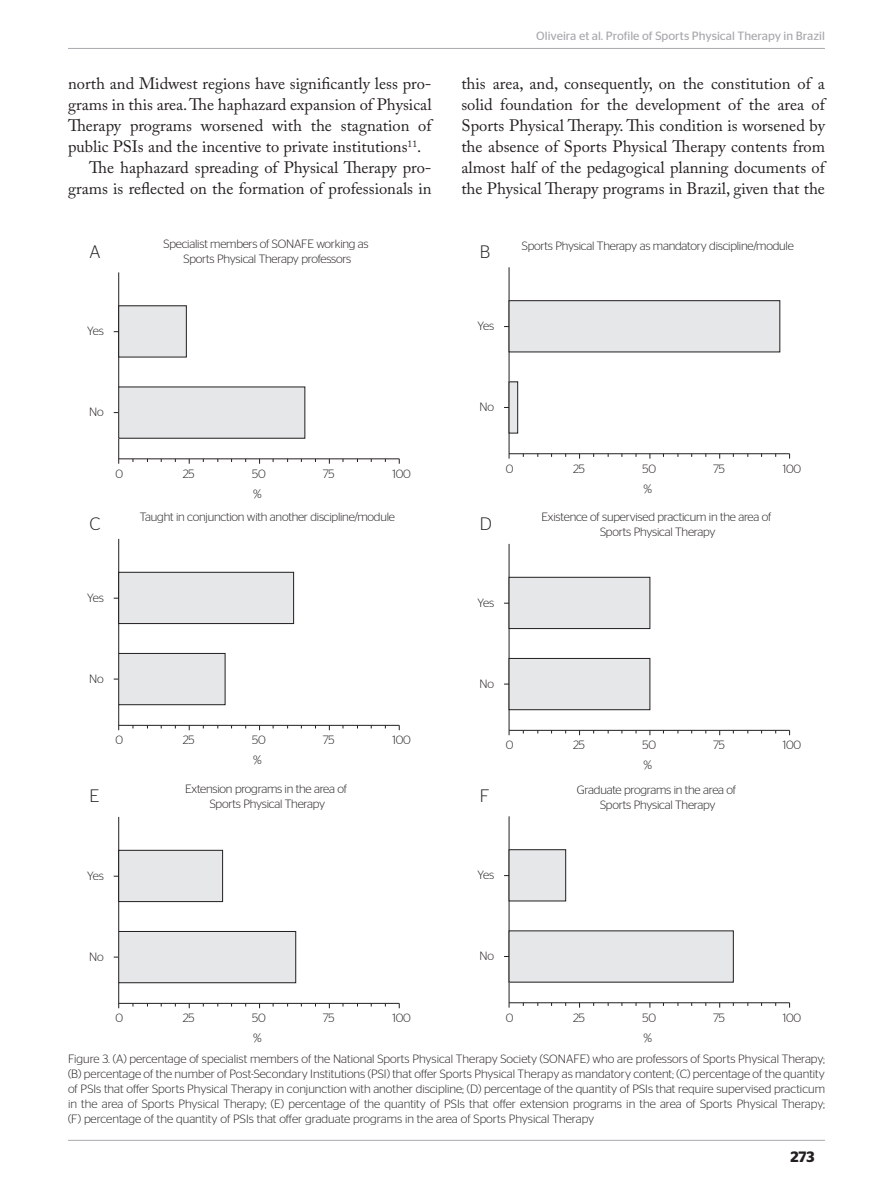
<style>
.page{position:relative;width:893px;height:1191px;background:#fff}
.page>*{position:absolute;margin:0;border:0;box-sizing:border-box;transform-origin:0 0}
.t1{font:300 18px "Stag Sans";color:#231f20}
.t2{font:16.5px/21px "Adobe Caslon Pro";color:#231f20;text-align:justify}
.t3{font:600 15px "Stag Sans";color:#231f20}
.t4{font:300 12px/14.4px "Stag Sans";letter-spacing:-.02em;color:#231f20;text-align:center}
.t5{font:12px "Stag Sans";color:#a8a9ad}
</style>
<div class="page">
<hr style="left:68px;top:1140px;width:757px;height:1px;background:#a8a9ad">
<hr style="left:68px;top:48px;width:757px;height:1px;background:#a8a9ad">
<hr style="left:118px;top:272px;width:1px;height:192px;background:#231f20">
<hr style="left:119px;top:458px;width:280px;height:1px;background:#231f20">
<div style="left:119px;top:306px;width:67px;height:51px;background:#e6e7e9"></div>
<div style="left:118px;top:305px;width:69px;height:52px;border:1px solid #231f20"></div>
<div style="left:119px;top:387px;width:186px;height:51px;background:#e6e7e9"></div>
<hr style="left:509px;top:267px;width:1px;height:191px;background:#231f20">
<hr style="left:509px;top:453px;width:281px;height:1px;background:#231f20">
<div style="left:509px;top:301px;width:271px;height:51px;background:#e6e7e9"></div>
<div style="left:509px;top:300px;width:271px;height:52px;border:1px solid #231f20"></div>
<div style="left:509px;top:382px;width:9px;height:51px;background:#e6e7e9"></div>
<div style="left:509px;top:381px;width:9px;height:52px;border:1px solid #231f20"></div>
<hr style="left:118px;top:539px;width:1px;height:191px;background:#231f20">
<hr style="left:119px;top:725px;width:280px;height:1px;background:#231f20">
<div style="left:119px;top:572px;width:175px;height:51px;background:#e6e7e9"></div>
<div style="left:118px;top:572px;width:176px;height:52px;border:1px solid #231f20"></div>
<div style="left:119px;top:653px;width:106px;height:51px;background:#e6e7e9"></div>
<div style="left:118px;top:653px;width:107px;height:52px;border:1px solid #231f20"></div>
<hr style="left:509px;top:544px;width:1px;height:191px;background:#231f20">
<hr style="left:509px;top:730px;width:281px;height:1px;background:#231f20">
<div style="left:509px;top:577px;width:141px;height:51px;background:#e6e7e9"></div>
<div style="left:509px;top:577px;width:141px;height:52px;border:1px solid #231f20"></div>
<div style="left:509px;top:658px;width:141px;height:51px;background:#e6e7e9"></div>
<div style="left:509px;top:658px;width:141px;height:52px;border:1px solid #231f20"></div>
<hr style="left:118px;top:817px;width:1px;height:191px;background:#231f20">
<hr style="left:119px;top:1003px;width:280px;height:1px;background:#231f20">
<div style="left:119px;top:850px;width:104px;height:51px;background:#e6e7e9"></div>
<div style="left:118px;top:850px;width:105px;height:52px;border:1px solid #231f20"></div>
<div style="left:119px;top:931px;width:177px;height:51px;background:#e6e7e9"></div>
<div style="left:118px;top:931px;width:178px;height:52px;border:1px solid #231f20"></div>
<hr style="left:509px;top:816px;width:1px;height:191px;background:#231f20">
<hr style="left:509px;top:1002px;width:281px;height:1px;background:#231f20">
<div style="left:509px;top:849px;width:57px;height:52px;background:#e6e7e9"></div>
<div style="left:509px;top:849px;width:57px;height:52px;border:1px solid #231f20"></div>
<div style="left:509px;top:931px;width:224px;height:51px;background:#e6e7e9"></div>
<p class="t5" style="left:536px;top:29px;width:290px">Oliveira et al. Profile of Sports Physical Therapy in Brazil</p>
<h2 class="t2" style="left:68px;top:73px;width:365px">north and Midwest regions have significantly less pro-</h2>
<h2 class="t2" style="left:68px;top:94px;width:365px">grams in this area. The haphazard expansion of Physical</h2>
<h2 class="t2" style="left:68px;top:115px;width:365px">Therapy programs worsened with the stagnation of</h2>
<h2 class="t2" style="left:68px;top:136px;width:355px">public PSIs and the incentive to private institutions<sup>11</sup>.</h2>
<h2 class="t2" style="left:89px;top:157px;width:344px">The haphazard spreading of Physical Therapy pro-</h2>
<h2 class="t2" style="left:68px;top:178px;width:365px">grams is reflected on the formation of professionals in</h2>
<p class="t2" style="left:461px;top:73px;width:365px">this area, and, consequently, on the constitution of a solid foundation for the development of the area of Sports Physical Therapy. This condition is worsened by the absence of Sports Physical Therapy contents from almost half of the pedagogical planning documents of the Physical Therapy programs in Brazil, given that the</p>
<h1 class="t1" style="left:89px;top:242px;width:13px">A</h1>
<p class="t4" style="left:164px;top:237px;width:207px">Specialist members of SONAFE working as<br>Sports Physical Therapy professors</p>
<h1 class="t1" style="left:480px;top:242px;width:12px">B</h1>
<p class="t4" style="left:522px;top:238px;width:273px">Sports Physical Therapy as mandatory discipline/module</p>
<p class="t4" style="left:87px;top:324px;width:18px">Yes</p>
<p class="t4" style="left:478px;top:319px;width:18px">Yes</p>
<p class="t4" style="left:89px;top:404px;width:16px">No</p>
<p class="t4" style="left:480px;top:399px;width:16px">No</p>
<p class="t4" style="left:115px;top:466px;width:9px">0</p>
<p class="t4" style="left:252px;top:466px;width:15px">50</p>
<p class="t4" style="left:323px;top:466px;width:13px">75</p>
<p class="t4" style="left:392px;top:466px;width:20px">100</p>
<p class="t4" style="left:183px;top:466px;width:13px">25</p>
<p class="t4" style="left:506px;top:461px;width:9px">0</p>
<p class="t4" style="left:643px;top:461px;width:15px">50</p>
<p class="t4" style="left:713px;top:461px;width:13px">75</p>
<p class="t4" style="left:783px;top:461px;width:20px">100</p>
<p class="t4" style="left:573px;top:461px;width:13px">25</p>
<p class="t4" style="left:253px;top:486px;width:10px">%</p>
<p class="t4" style="left:644px;top:481px;width:10px">%</p>
<h1 class="t1" style="left:89px;top:513px;width:13px">C</h1>
<p class="t4" style="left:140px;top:510px;width:256px">Taught in conjunction with another discipline/module</p>
<h1 class="t1" style="left:480px;top:513px;width:14px">D</h1>
<p class="t4" style="left:542px;top:510px;width:231px">Existence of supervised practicum in the area of<br>Sports Physical Therapy</p>
<p class="t4" style="left:87px;top:590px;width:18px">Yes</p>
<p class="t4" style="left:478px;top:595px;width:18px">Yes</p>
<p class="t4" style="left:89px;top:671px;width:16px">No</p>
<p class="t4" style="left:480px;top:676px;width:16px">No</p>
<p class="t4" style="left:115px;top:732px;width:9px">0</p>
<p class="t4" style="left:252px;top:732px;width:15px">50</p>
<p class="t4" style="left:323px;top:732px;width:13px">75</p>
<p class="t4" style="left:392px;top:732px;width:20px">100</p>
<p class="t4" style="left:183px;top:732px;width:13px">25</p>
<p class="t4" style="left:506px;top:737px;width:9px">0</p>
<p class="t4" style="left:643px;top:737px;width:15px">50</p>
<p class="t4" style="left:713px;top:737px;width:13px">75</p>
<p class="t4" style="left:783px;top:737px;width:20px">100</p>
<p class="t4" style="left:573px;top:737px;width:13px">25</p>
<p class="t4" style="left:253px;top:753px;width:10px">%</p>
<p class="t4" style="left:644px;top:758px;width:10px">%</p>
<h1 class="t1" style="left:89px;top:786px;width:11px">E</h1>
<p class="t4" style="left:185px;top:782px;width:163px">Extension programs in the area of<br>Sports Physical Therapy</p>
<h1 class="t1" style="left:480px;top:786px;width:11px">F</h1>
<p class="t4" style="left:577px;top:782px;width:161px">Graduate programs in the area of<br>Sports Physical Therapy</p>
<p class="t4" style="left:87px;top:868px;width:18px">Yes</p>
<p class="t4" style="left:478px;top:868px;width:18px">Yes</p>
<p class="t4" style="left:89px;top:949px;width:16px">No</p>
<p class="t4" style="left:115px;top:1010px;width:9px">0</p>
<p class="t4" style="left:252px;top:1010px;width:15px">50</p>
<p class="t4" style="left:323px;top:1010px;width:13px">75</p>
<p class="t4" style="left:392px;top:1010px;width:20px">100</p>
<p class="t4" style="left:183px;top:1010px;width:13px">25</p>
<p class="t4" style="left:253px;top:1030px;width:10px">%</p>
<p class="t4" style="left:480px;top:948px;width:16px">No</p>
<p class="t4" style="left:506px;top:1010px;width:9px">0</p>
<p class="t4" style="left:643px;top:1010px;width:15px">50</p>
<p class="t4" style="left:713px;top:1010px;width:13px">75</p>
<p class="t4" style="left:783px;top:1010px;width:20px">100</p>
<p class="t4" style="left:573px;top:1010px;width:13px">25</p>
<p class="t4" style="left:644px;top:1030px;width:10px">%</p>
<p class="t4" style="left:68px;top:1050px;width:758px;line-height:15px;text-align:justify">Figure 3. (A) percentage of specialist members of the National Sports Physical Therapy Society (SONAFE) who are professors of Sports Physical Therapy; (B) percentage of the number of Post-Secondary Institutions (PSI) that offer Sports Physical Therapy as mandatory content; (C) percentage of the quantity of PSIs that offer Sports Physical Therapy in conjunction with another discipline; (D) percentage of the quantity of PSIs that require supervised practicum in the area of Sports Physical Therapy; (E) percentage of the quantity of PSIs that offer extension programs in the area of Sports Physical Therapy; (F) percentage of the quantity of PSIs that offer graduate programs in the area of Sports Physical Therapy</p>
<p class="t3" style="left:790px;top:1148px;width:26px">273</p>
</div>
